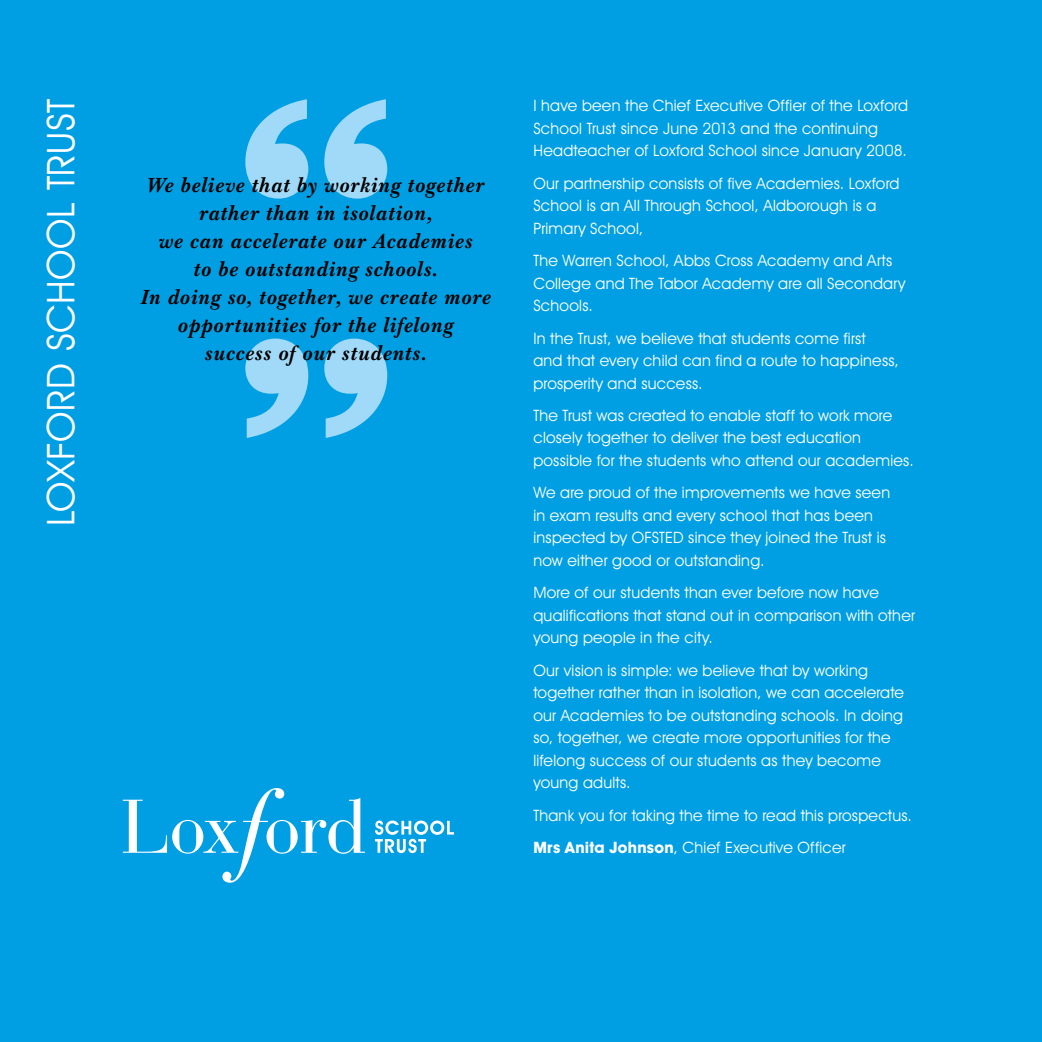
<style>
.page{position:relative;width:1042px;height:1042px;background:#009fe3}
.page>*{position:absolute;margin:0;border:0;box-sizing:border-box;transform-origin:0 0}
.t1{font:38.5px "Avant Garde IT Cby BT";letter-spacing:.01em;color:#fff}
.t2{font:italic 700 21px/28px "New Baskerville IT Cby BT";letter-spacing:.02em;color:#000;text-align:center}
.t3{font:15.75px/22.6px "Avant Garde IT Cby BT";letter-spacing:.015em;color:#fff}
.s1{font-weight:700}
</style>
<div class="page">
<svg style="left:245px;top:99px;width:142px;height:100px"></svg>
<svg style="left:245px;top:338px;width:142px;height:100px"></svg>
<svg style="left:375px;top:820px;width:79px;height:33px"></svg>
<svg style="left:123px;top:788px;width:242px;height:94px"></svg>
<h1 class="t1" style="left:37px;top:526px;width:428px;rotate:-90deg">LOXFORD SCHOOL TRUST</h1>
<h2 class="t2" style="left:141px;top:171px;width:352px">We believe that by working together rather than in isolation,<br>we can accelerate our Academies<br>to be outstanding schools.<br>In doing so, together, we create more opportunities for the lifelong<br>success of our students.</h2>
<p class="t3" style="left:533px;top:94px;width:376px">I have been the Chief Executive Offier of the Loxford<br>School Trust since June 2013 and the continuing<br>Headteacher of Loxford School since January 2008.</p>
<p class="t3" style="left:533px;top:172px;width:367px">Our partnership consists of five Academies. Loxford<br>School is an All Through School, Aldborough is a<br>Primary School,</p>
<p class="t3" style="left:533px;top:249px;width:373px">The Warren School, Abbs Cross Academy and Arts<br>College and The Tabor Academy are all Secondary<br>Schools.</p>
<p class="t3" style="left:533px;top:326px;width:367px">In the Trust, we believe that students come first<br>and that every child can find a route to happiness, prosperity and success.</p>
<p class="t3" style="left:533px;top:404px;width:382px">The Trust was created to enable staff to work more closely together to deliver the best education possible for the students who attend our academies.</p>
<p class="t3" style="left:533px;top:481px;width:358px">We are proud of the improvements we have seen in exam results and every school that has been inspected by OFSTED since they joined the Trust is now either good or outstanding.</p>
<p class="t3" style="left:533px;top:581px;width:383px">More of our students than ever before now have qualifications that stand out in comparison with other young people in the city.</p>
<p class="t3" style="left:533px;top:658px;width:372px">Our vision is simple: we believe that by working together rather than in isolation, we can accelerate our Academies to be outstanding schools. In doing so, together, we create more opportunities for the lifelong success of our students as they become young adults.</p>
<p class="t3" style="left:533px;top:798px;width:380px;line-height:32.7px">Thank you for taking the time to read this prospectus.<br><span class="s1">Mrs Anita Johnson</span>, Chief Executive Officer</p>
</div>
